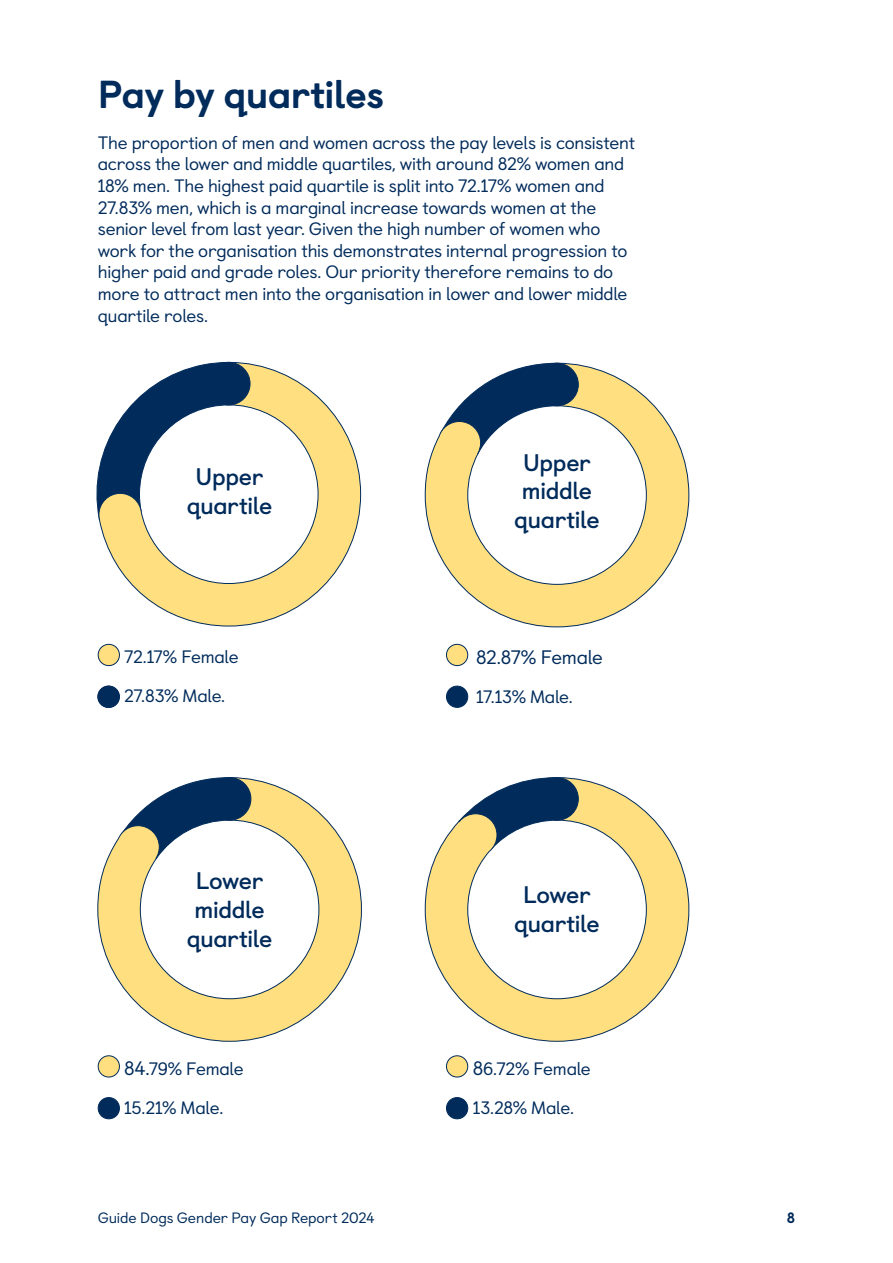
<style>
.page{position:relative;width:893px;height:1263px;background:#fff}
.page>*{position:absolute;margin:0;border:0;box-sizing:border-box;transform-origin:0 0}
.H2_Headings{font:800 39px "Castledown";letter-spacing:-.02em;color:#002b5b}
.P_Body{font:700 24px/28.8px "Castledown";letter-spacing:-.015em;color:#002b5b;text-align:center}
.P_Body-2{font:19.5px "Castledown";letter-spacing:-.025em;color:#002b5b}
.P_Body-3{font:18px/21.6px "Castledown";letter-spacing:-.015em;color:#002b5b}
.t1{font:15px "Castledown";letter-spacing:-.005em;color:#002b5b}
.t2{font:800 15px "Castledown";color:#002b5b}
.s1{font-size:19.5px}
</style>
<div class="page">
<svg style="left:98px;top:362px;width:263px;height:265px"></svg>
<svg style="left:424px;top:362px;width:266px;height:266px"></svg>
<svg style="left:424px;top:777px;width:266px;height:265px"></svg>
<svg style="left:97px;top:777px;width:265px;height:265px"></svg>
<div style="left:536px;top:778px;width:42px;height:42px;background:#002b5b;border-radius:50%"></div>
<div style="left:535px;top:777px;width:44px;height:43px;border:1px solid #002b5b;border-radius:50%"></div>
<div style="left:208px;top:778px;width:43px;height:42px;background:#002b5b;border-radius:50%"></div>
<div style="left:208px;top:777px;width:43px;height:43px;border:1px solid #002b5b;border-radius:50%"></div>
<div style="left:208px;top:362px;width:42px;height:43px;background:#002b5b;border-radius:50%"></div>
<div style="left:207px;top:362px;width:43px;height:43px;border:1px solid #002b5b;border-radius:50%"></div>
<div style="left:536px;top:363px;width:42px;height:43px;background:#002b5b;border-radius:50%"></div>
<div style="left:535px;top:363px;width:44px;height:43px;border:1px solid #002b5b;border-radius:50%"></div>
<div style="left:97px;top:686px;width:22px;height:22px;border:1px solid #002b5b;border-radius:50%"></div>
<div style="left:446px;top:644px;width:22px;height:22px;background:#ffdf7f;border-radius:50%"></div>
<div style="left:446px;top:644px;width:22px;height:22px;border:1px solid #002b5b;border-radius:50%"></div>
<div style="left:446px;top:686px;width:22px;height:21px;background:#002b5b;border-radius:50%"></div>
<div style="left:446px;top:686px;width:22px;height:22px;border:1px solid #002b5b;border-radius:50%"></div>
<div style="left:446px;top:1056px;width:22px;height:21px;background:#ffdf7f;border-radius:50%"></div>
<div style="left:446px;top:1055px;width:22px;height:22px;border:1px solid #002b5b;border-radius:50%"></div>
<div style="left:446px;top:1097px;width:22px;height:22px;background:#002b5b;border-radius:50%"></div>
<div style="left:446px;top:1097px;width:22px;height:22px;border:1px solid #002b5b;border-radius:50%"></div>
<div style="left:98px;top:644px;width:21px;height:22px;background:#ffdf7f;border-radius:50%"></div>
<div style="left:98px;top:644px;width:22px;height:22px;border:1px solid #002b5b;border-radius:50%"></div>
<div style="left:98px;top:686px;width:21px;height:21px;background:#002b5b;border-radius:50%"></div>
<div style="left:98px;top:686px;width:22px;height:22px;border:1px solid #002b5b;border-radius:50%"></div>
<div style="left:98px;top:1056px;width:21px;height:21px;background:#ffdf7f;border-radius:50%"></div>
<div style="left:98px;top:1055px;width:22px;height:22px;border:1px solid #002b5b;border-radius:50%"></div>
<div style="left:98px;top:1097px;width:21px;height:22px;background:#002b5b;border-radius:50%"></div>
<div style="left:98px;top:1097px;width:22px;height:22px;border:1px solid #002b5b;border-radius:50%"></div>
<h2 class="H2_Headings" style="left:98px;top:63px;width:288px">Pay by quartiles</h2>
<p class="P_Body-3" style="left:98px;top:130px;width:539px">The proportion of men and women across the pay levels is consistent across the lower and middle quartiles, with around 82% women and 18% men. The highest paid quartile is split into 72.17% women and 27.83% men, which is a marginal increase towards women at the senior level from last year. Given the high number of women who work for the organisation this demonstrates internal progression to higher paid and grade roles. Our priority therefore remains to do more to attract men into the organisation in lower and lower middle quartile roles.</p>
<p class="P_Body" style="left:187px;top:460px;width:87px">Upper quartile</p>
<p class="P_Body-3" style="left:124px;top:645px;width:116px">72.17% Female</p>
<p class="P_Body-3" style="left:124px;top:683px;width:101px">27.83% Male.</p>
<p class="P_Body" style="left:187px;top:864px;width:87px">Lower middle quartile</p>
<p class="P_Body-3" style="left:124px;top:1057px;width:121px"><span class="s1">84.</span>79% Female</p>
<p class="P_Body-3" style="left:124px;top:1095px;width:99px">15.21% Male.</p>
<p class="P_Body" style="left:514px;top:446px;width:87px">Upper middle quartile</p>
<p class="P_Body-2" style="left:476px;top:642px;width:128px">82.87% Female</p>
<p class="P_Body-3" style="left:476px;top:684px;width:96px">17.13% Male.</p>
<p class="P_Body" style="left:514px;top:879px;width:87px">Lower quartile</p>
<p class="P_Body-3" style="left:473px;top:1057px;width:120px"><span class="s1">8</span>6.72% Female</p>
<p class="P_Body-3" style="left:473px;top:1095px;width:101px">13.28% Male.</p>
<p class="t1" style="left:98px;top:1205px;width:279px">Guide Dogs Gender Pay Gap Report 2024</p>
<p class="t2" style="left:787px;top:1205px;width:10px">8</p>
</div>
